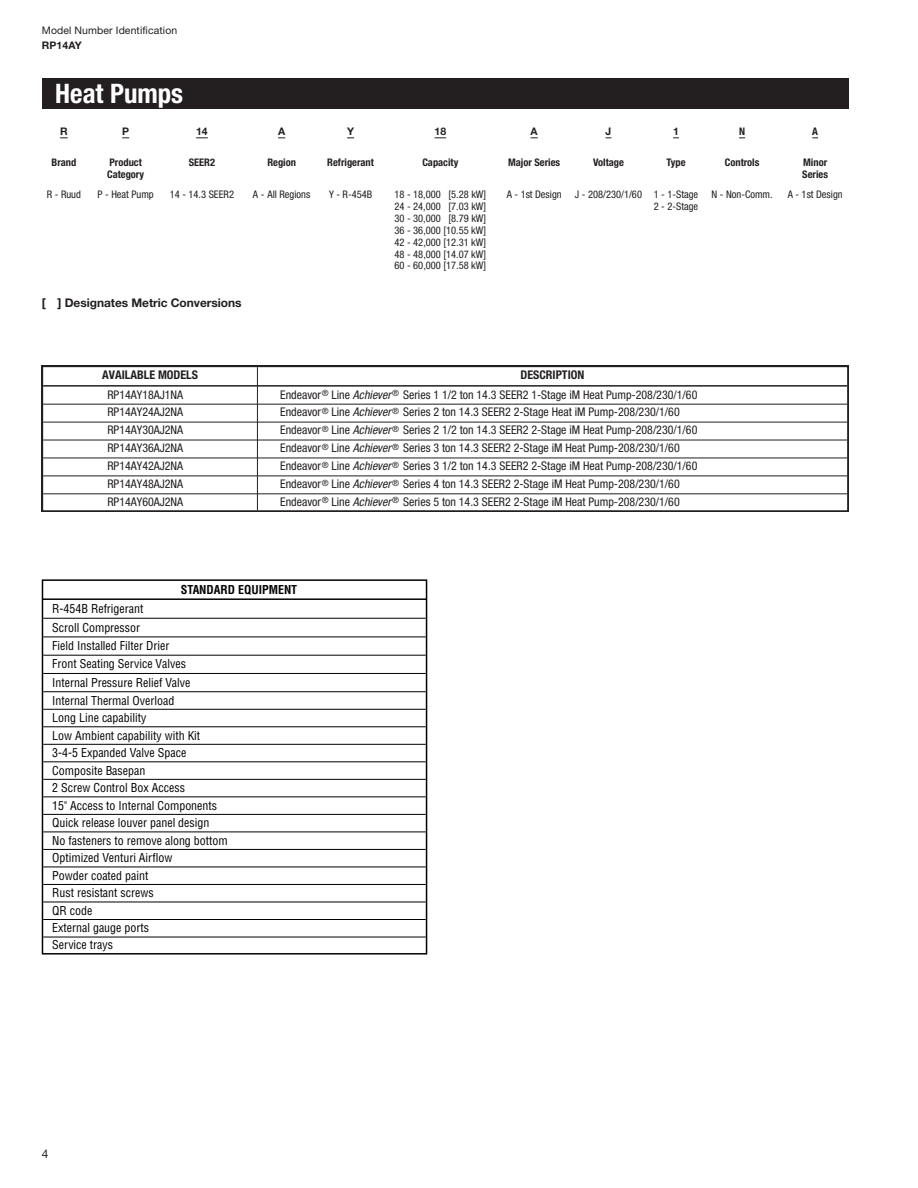
<style>
.page{position:relative;width:918px;height:1188px;background:#fff}
.page>*{position:absolute;margin:0;border:0;box-sizing:border-box;transform-origin:0 0}
.t1{font:700 condensed 26.85px "Helvetica Neue LT Std";color:#fff}
.t2{font:condensed 12px "Helvetica Neue LT Std";color:#231f20}
.t3{font:condensed 12px/17.7px "Helvetica";color:#000}
.t4{font:700 12px "Helvetica Neue LT Std";letter-spacing:-.005em;color:#231f20}
.t5{font:700 condensed 12px "Helvetica Neue LT Std";color:#231f20}
.t6{font:700 condensed 12px "Helvetica";color:#000}
.t7{font:12px "Helvetica Neue LT Std";color:#231f20}
.t8{font:condensed 10.5px/12px "Helvetica Neue LT Std";color:#231f20;text-align:justify}
.t9{font:700 condensed 10.5px/12px "Helvetica Neue LT Std";color:#231f20}
.t10{font:10.5px "Helvetica Neue LT Std";letter-spacing:.01em;color:#231f20}
.t11{font:700 10.5px "Helvetica Neue LT Std";letter-spacing:.01em;color:#231f20}
.s1{font-style:italic}
</style>
<div class="page">
<svg style="left:196px;top:137px;width:12px;height:1px"></svg>
<div style="left:42px;top:78px;width:807px;height:31px;background:#231f20"></div>
<svg style="left:42px;top:366px;width:807px;height:146px"></svg>
<hr style="left:257px;top:367px;width:1px;height:143px;background:#231f20">
<hr style="left:43px;top:385px;width:214px;height:2px;background:#231f20">
<hr style="left:258px;top:385px;width:589px;height:2px;background:#231f20">
<hr style="left:43px;top:404px;width:214px;height:1px;background:#231f20">
<hr style="left:258px;top:404px;width:589px;height:1px;background:#231f20">
<hr style="left:43px;top:422px;width:214px;height:1px;background:#231f20">
<hr style="left:258px;top:422px;width:589px;height:1px;background:#231f20">
<hr style="left:43px;top:440px;width:214px;height:1px;background:#231f20">
<hr style="left:258px;top:440px;width:589px;height:1px;background:#231f20">
<hr style="left:43px;top:458px;width:214px;height:1px;background:#231f20">
<hr style="left:258px;top:458px;width:589px;height:1px;background:#231f20">
<hr style="left:43px;top:476px;width:214px;height:1px;background:#231f20">
<hr style="left:258px;top:476px;width:589px;height:1px;background:#231f20">
<hr style="left:43px;top:493px;width:214px;height:1px;background:#231f20">
<hr style="left:258px;top:493px;width:589px;height:1px;background:#231f20">
<svg style="left:41px;top:579px;width:387px;height:376px"></svg>
<hr style="left:43px;top:618px;width:383px;height:1px;background:#000">
<hr style="left:43px;top:637px;width:383px;height:1px;background:#000">
<hr style="left:43px;top:655px;width:383px;height:1px;background:#000">
<hr style="left:43px;top:673px;width:383px;height:1px;background:#000">
<hr style="left:43px;top:691px;width:383px;height:1px;background:#000">
<hr style="left:43px;top:709px;width:383px;height:1px;background:#000">
<hr style="left:43px;top:726px;width:383px;height:1px;background:#000">
<hr style="left:43px;top:744px;width:383px;height:1px;background:#000">
<hr style="left:43px;top:761px;width:383px;height:1px;background:#000">
<hr style="left:43px;top:779px;width:383px;height:1px;background:#000">
<hr style="left:43px;top:796px;width:383px;height:1px;background:#000">
<hr style="left:43px;top:814px;width:383px;height:1px;background:#000">
<hr style="left:43px;top:832px;width:383px;height:1px;background:#000">
<hr style="left:43px;top:849px;width:383px;height:1px;background:#000">
<hr style="left:43px;top:867px;width:383px;height:1px;background:#000">
<hr style="left:43px;top:884px;width:383px;height:1px;background:#000">
<hr style="left:43px;top:902px;width:383px;height:1px;background:#000">
<hr style="left:43px;top:919px;width:383px;height:1px;background:#000">
<hr style="left:43px;top:937px;width:383px;height:1px;background:#000">
<p class="t10" style="left:42px;top:24px;width:137px">Model Number Identification</p>
<p class="t11" style="left:42px;top:39px;width:42px">RP14AY</p>
<h1 class="t1" style="left:55px;top:77px;width:129px">Heat Pumps</h1>
<p class="t11" style="left:60px;top:125px;width:9px">R</p>
<p class="t11" style="left:122px;top:125px;width:8px">P</p>
<p class="t11" style="left:196px;top:125px;width:13px">14</p>
<p class="t11" style="left:278px;top:125px;width:9px">A</p>
<p class="t11" style="left:347px;top:125px;width:8px">Y</p>
<p class="t11" style="left:435px;top:125px;width:13px">18</p>
<p class="t11" style="left:531px;top:125px;width:9px">A</p>
<p class="t11" style="left:606px;top:125px;width:7px">J</p>
<p class="t11" style="left:673px;top:125px;width:7px">1</p>
<p class="t9" style="left:739px;top:125px;width:8px">N</p>
<p class="t9" style="left:812px;top:125px;width:7px">A</p>
<p class="t9" style="left:52px;top:157px;width:26px">Brand</p>
<p class="t9" style="left:107px;top:157px;width:39px">Product<br>Category</p>
<p class="t9" style="left:189px;top:157px;width:28px">SEER2</p>
<p class="t9" style="left:267px;top:157px;width:30px">Region</p>
<p class="t9" style="left:327px;top:157px;width:48px">Refrigerant</p>
<p class="t9" style="left:422px;top:157px;width:38px">Capacity</p>
<p class="t9" style="left:508px;top:157px;width:54px">Major Series</p>
<p class="t9" style="left:593px;top:157px;width:32px">Voltage</p>
<p class="t9" style="left:666px;top:157px;width:21px">Type</p>
<p class="t9" style="left:725px;top:157px;width:36px">Controls</p>
<p class="t9" style="left:802px;top:157px;width:27px">Minor<br>Series</p>
<p class="t8" style="left:47px;top:188px;width:36px">R - Ruud</p>
<p class="t8" style="left:98px;top:188px;width:58px">P - Heat Pump</p>
<p class="t8" style="left:170px;top:188px;width:66px">14 - 14.3 SEER2</p>
<p class="t8" style="left:253px;top:188px;width:59px">A - All Regions</p>
<p class="t8" style="left:329px;top:188px;width:45px">Y - R-454B</p>
<p class="t8" style="left:394px;top:188px;width:93px">18 - 18,000 [5.28 kW]</p>
<p class="t8" style="left:507px;top:188px;width:56px">A - 1st Design</p>
<p class="t8" style="left:575px;top:188px;width:125px">J - 208/230/1/60 1 - 1-Stage</p>
<p class="t8" style="left:712px;top:188px;width:63px">N - Non-Comm.</p>
<p class="t8" style="left:788px;top:188px;width:56px">A - 1st Design</p>
<p class="t8" style="left:394px;top:200px;width:93px">24 - 24,000 [7.03 kW]</p>
<p class="t8" style="left:654px;top:200px;width:46px">2 - 2-Stage</p>
<p class="t8" style="left:394px;top:212px;width:93px">30 - 30,000 [8.79 kW] 36 - 36,000 [10.55 kW] 42 - 42,000 [12.31 kW] 48 - 48,000 [14.07 kW] 60 - 60,000 [17.58 kW]</p>
<p class="t4" style="left:42px;top:296px;width:201px">[ ] Designates Metric Conversions</p>
<p class="t5" style="left:102px;top:368px;width:97px">AVAILABLE MODELS</p>
<p class="t5" style="left:521px;top:368px;width:65px">DESCRIPTION</p>
<p class="t2" style="left:107px;top:387px;width:77px">RP14AY18AJ1NA</p>
<p class="t2" style="left:280px;top:387px;width:419px">Endeavor<sup>®</sup> Line <span class="s1">Achiever</span> <sup>®</sup> Series 1 1/2 ton 14.3 SEER2 1-Stage iM Heat Pump-208/230/1/60</p>
<p class="t2" style="left:107px;top:405px;width:77px">RP14AY24AJ2NA</p>
<p class="t2" style="left:280px;top:405px;width:401px">Endeavor<sup>®</sup> Line <span class="s1">Achiever</span> <sup>®</sup> Series 2 ton 14.3 SEER2 2-Stage Heat iM Pump-208/230/1/60</p>
<p class="t2" style="left:107px;top:423px;width:77px">RP14AY30AJ2NA</p>
<p class="t2" style="left:280px;top:423px;width:419px">Endeavor<sup>®</sup> Line <span class="s1">Achiever</span> <sup>®</sup> Series 2 1/2 ton 14.3 SEER2 2-Stage iM Heat Pump-208/230/1/60</p>
<p class="t2" style="left:107px;top:441px;width:77px">RP14AY36AJ2NA</p>
<p class="t2" style="left:280px;top:441px;width:401px">Endeavor<sup>®</sup> Line <span class="s1">Achiever</span> <sup>®</sup> Series 3 ton 14.3 SEER2 2-Stage iM Heat Pump-208/230/1/60</p>
<p class="t2" style="left:107px;top:459px;width:77px">RP14AY42AJ2NA</p>
<p class="t2" style="left:280px;top:459px;width:419px">Endeavor<sup>®</sup> Line <span class="s1">Achiever</span> <sup>®</sup> Series 3 1/2 ton 14.3 SEER2 2-Stage iM Heat Pump-208/230/1/60</p>
<p class="t2" style="left:107px;top:477px;width:77px">RP14AY48AJ2NA</p>
<p class="t2" style="left:280px;top:477px;width:401px">Endeavor<sup>®</sup> Line <span class="s1">Achiever</span> <sup>®</sup> Series 4 ton 14.3 SEER2 2-Stage iM Heat Pump-208/230/1/60</p>
<p class="t2" style="left:107px;top:494px;width:77px">RP14AY60AJ2NA</p>
<p class="t2" style="left:280px;top:494px;width:401px">Endeavor<sup>®</sup> Line <span class="s1">Achiever</span> <sup>®</sup> Series 5 ton 14.3 SEER2 2-Stage iM Heat Pump-208/230/1/60</p>
<p class="t6" style="left:181px;top:582px;width:118px">STANDARD EQUIPMENT</p>
<p class="t3" style="left:52px;top:600px;width:177px">R-454B Refrigerant<br>Scroll Compressor<br>Field Installed Filter Drier<br>Front Seating Service Valves<br>Internal Pressure Relief Valve<br>Internal Thermal Overload<br>Long Line capability<br>Low Ambient capability with Kit<br>3-4-5 Expanded Valve Space<br>Composite Basepan<br>2 Screw Control Box Access<br>15" Access to Internal Components<br>Quick release louver panel design<br>No fasteners to remove along bottom<br>Optimized Venturi Airflow<br>Powder coated paint<br>Rust resistant screws<br>QR code<br>External gauge ports<br>Service trays</p>
<p class="t7" style="left:42px;top:1146px;width:8px">4</p>
</div>
